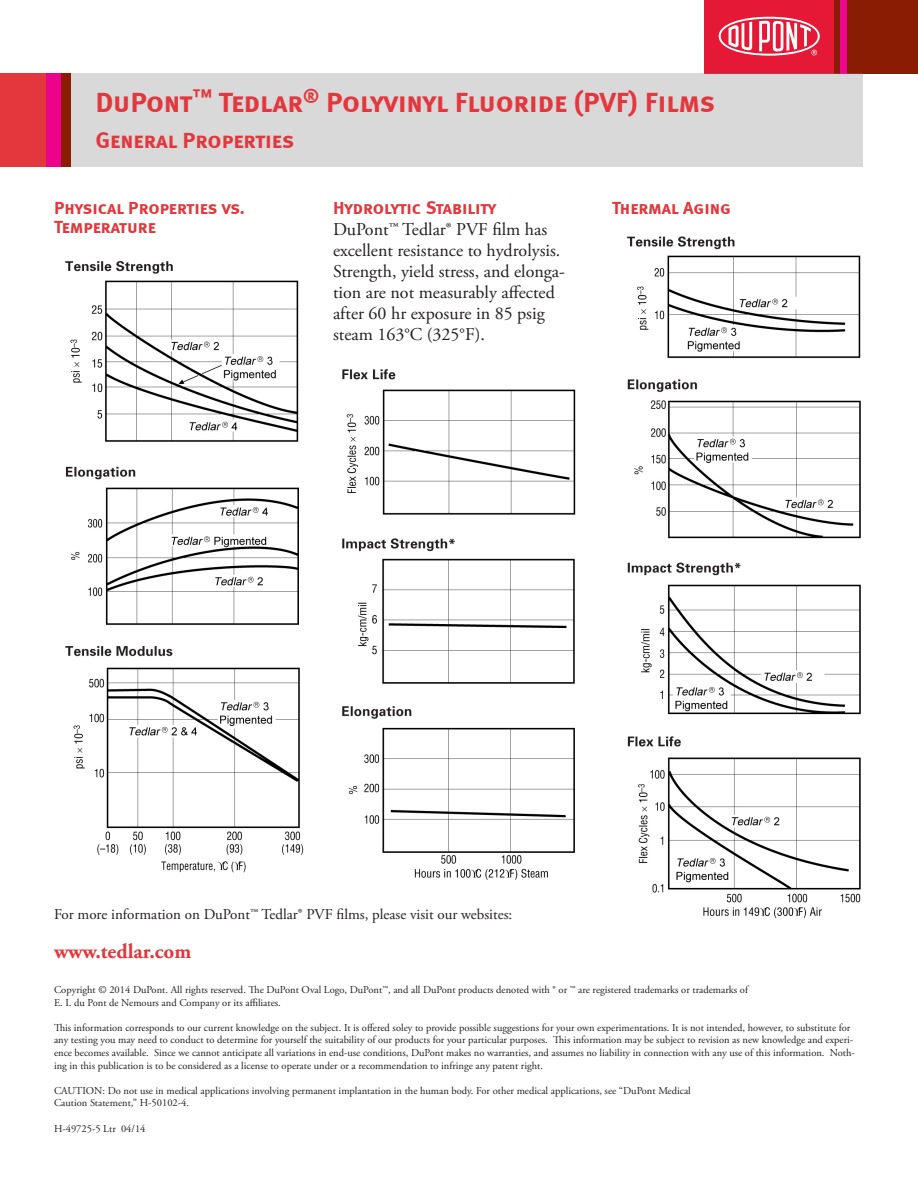
<style>
.page{position:relative;width:918px;height:1188px;background:#fff}
.page>*{position:absolute;margin:0;border:0;box-sizing:border-box;transform-origin:0 0}
.t1{font:28.5px "Meta Bold Caps";letter-spacing:-.005em;color:#e3373d}
.t2{font:22.5px "Meta Bold Caps";color:#e3373d}
.t3{font:700 21px "Adobe Garamond Pro";color:#e1373d}
.t4{font:18px/21px "Adobe Garamond Pro";color:#231f20}
.t5{font:18px/19.5px "Meta Bold Caps";letter-spacing:-.005em;color:#e1373d}
.t6{font:15px "Adobe Garamond Pro";color:#231f20}
.t7{font:10.5px/12.6px "Adobe Garamond Pro";color:#231f20}
.s1{font-family:"Meta Bold Caps";color:#e1373d}
</style>
<div class="page">
<div style="left:834px;top:0;width:84px;height:73px;background:#891c02"></div>
<div style="left:840px;top:0;width:7px;height:73px;background:#ed088d"></div>
<div style="left:705px;top:0;width:129px;height:73px;background:#e51836"></div>
<svg style="left:719px;top:17px;width:101px;height:39px"></svg>
<div style="left:70px;top:74px;width:793px;height:93px;background:#d9d9da"></div>
<div style="left:61px;top:74px;width:9px;height:93px;background:#891c02"></div>
<div style="left:46px;top:74px;width:15px;height:93px;background:#ed028c"></div>
<div style="left:0;top:74px;width:46px;height:93px;background:#e3373d"></div>
<img style="left:65px;top:260px;width:239px;height:613px">
<img style="left:342px;top:369px;width:234px;height:511px">
<img style="left:627px;top:236px;width:234px;height:683px">
<p class="t1" style="left:95px;top:85px;width:621px">DuPont<sup>™</sup> Tedlar<sup>®</sup> Polyvinyl Fluoride (PVF) Films</p>
<p class="t2" style="left:95px;top:127px;width:200px">General Properties</p>
<p class="t5" style="left:54px;top:198px;width:192px">Physical Properties vs.<br>Temperature</p>
<p class="t4" style="left:333px;top:198px;width:233px"><span class="s1">Hydrolytic Stability<br></span>DuPont™ Tedlar® PVF film has excellent resistance to hydrolysis.<br>Strength, yield stress, and elonga&shy;tion are not measurably affected after 60 hr exposure in 85 psig steam 163°C (325°F).</p>
<p class="t5" style="left:612px;top:198px;width:121px">Thermal Aging</p>
<p class="t6" style="left:54px;top:906px;width:460px">For more information on DuPont™ Tedlar® PVF films, please visit our websites:</p>
<p class="t3" style="left:54px;top:940px;width:139px">www.tedlar.com</p>
<p class="t7" style="left:54px;top:984px;width:696px">Copyright © 2014 DuPont. All rights reserved. The DuPont Oval Logo, DuPont™, and all DuPont products denoted with ® or ™ are registered trademarks or trademarks of<br>E. I. du Pont de Nemours and Company or its affiliates.</p>
<p class="t7" style="left:54px;top:1022px;width:802px">This information corresponds to our current knowledge on the subject. It is offered soley to provide possible suggestions for your own experimentations. It is not intended, however, to substitute for any testing you may need to conduct to determine for yourself the suitability of our products for your particular purposes. This information may be subject to revision as new knowledge and experi&shy;ence becomes available. Since we cannot anticipate all variations in end-use conditions, DuPont makes no warranties, and assumes no liability in connection with any use of this information. Noth&shy;ing in this publication is to be considered as a license to operate under or a recommendation to infringe any patent right.</p>
<p class="t7" style="left:54px;top:1085px;width:638px">CAUTION: Do not use in medical applications involving permanent implantation in the human body. For other medical applications, see “DuPont Medical<br>Caution Statement,” H-50102-4.</p>
<p class="t7" style="left:54px;top:1122px;width:93px">H-49725-5 Ltr 04/14</p>
</div>
